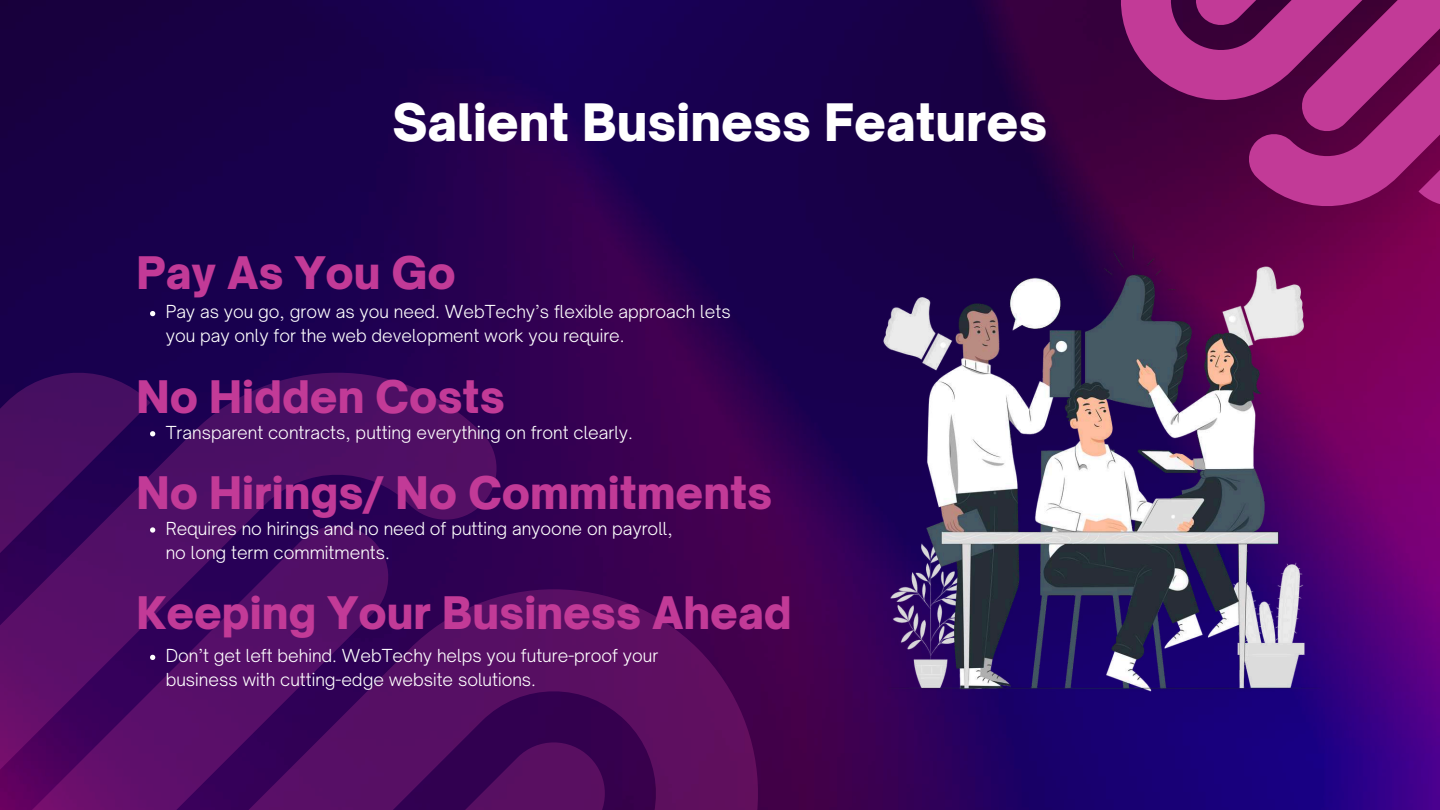
<style>
.page{position:relative;width:1440px;height:810px;background:#fff}
.page>*{position:absolute;margin:0;border:0;box-sizing:border-box;transform-origin:0 0}
.t1{font:900 49.4px "Open Sauce One";color:#fff}
.t2{font:900 42.9px "Open Sauce One";color:#c23a97}
.t3{font:300 17.2px/24px "Open Sauce One";color:#fff}
</style>
<div class="page">
<img style="left:0;top:0;width:1440px;height:810px">
<svg style="left:1111px;top:0;width:329px;height:216px"></svg>
<svg style="left:0;top:372px;width:758px;height:438px"></svg>
<svg style="left:150px;top:655px;width:5px;height:5px"></svg>
<svg style="left:150px;top:431px;width:5px;height:5px"></svg>
<svg style="left:150px;top:311px;width:5px;height:5px"></svg>
<svg style="left:150px;top:527px;width:5px;height:6px"></svg>
<img style="left:859px;top:229px;width:482px;height:481px">
<h1 class="t1" style="left:392px;top:92px;width:656px">Salient Business Features</h1>
<h2 class="t2" style="left:137px;top:247px;width:321px">Pay As You Go</h2>
<p class="t3" style="left:166px;top:300px;width:566px">Pay as you go, grow as you need. WebTechy’s flexible approach lets you pay only for the web development work you require.</p>
<h2 class="t2" style="left:137px;top:370px;width:370px">No Hidden Costs</h2>
<p class="t3" style="left:166px;top:420px;width:469px">Transparent contracts, putting everything on front clearly.</p>
<h2 class="t2" style="left:137px;top:466px;width:637px">No Hirings/ No Commitments</h2>
<p class="t3" style="left:166px;top:516px;width:509px">Requires no hirings and no need of putting anyoone on payroll, no long term commitments.</p>
<h2 class="t2" style="left:137px;top:587px;width:657px">Keeping Your Business Ahead</h2>
<p class="t3" style="left:166px;top:644px;width:494px">Don’t get left behind. WebTechy helps you future-proof your business with cutting-edge website solutions.</p>
</div>
